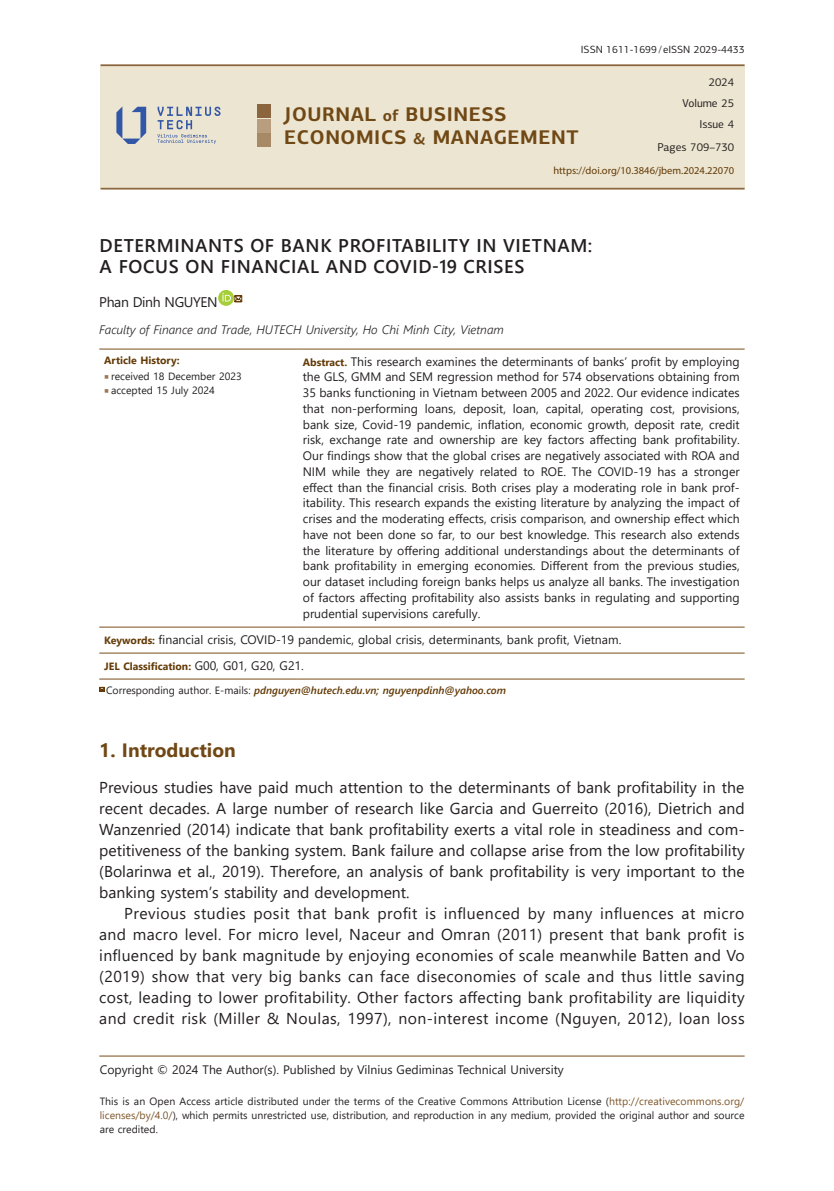
<style>
.page{position:relative;width:834px;height:1191px;background:#fff}
.page>*{position:absolute;margin:0;border:0;box-sizing:border-box;transform-origin:0 0}
.t1{font:700 19.78px/22.6px "PF Centro Sans Pro";letter-spacing:.03em;color:#704815}
.t2{font:700 19.25px "Segoe UI";color:#704815}
.t3{font:600 18.38px/21px "Segoe UI";letter-spacing:.035em;color:#231f20}
.t4{font:15.75px/21px "Segoe UI";letter-spacing:.015em;color:#231f20;text-align:justify}
.t5{font:14px "Segoe UI";letter-spacing:-.025em;color:#231f20}
.t6{font:12.25px/15.8px "Segoe UI";color:#231f20;text-align:justify}
.t7{font:italic 300 12.25px "Segoe UI";color:#231f20}
.t8{font:11.38px/21.2px "PF Centro Sans Pro";color:#231f20;text-align:right}
.t9{font:10.5px/14px "Segoe UI";color:#231f20;text-align:justify}
.t10{font:italic 600 10.5px "Segoe UI";color:#633a06}
.t11{font:700 10.5px "Segoe UI";color:#633a06}
.t12{font:10.5px "Myriad Pro";color:#633a06}
.t13{font:10.5px "PF Centro Sans Pro";color:#231f20}
.s1{font-size:16.1px}
.s2{font-weight:700;font-size:10.5px;color:#633a06}
.s3{font-family:"Minion Pro";font-size:12.25px;color:#9a7750}
.s4{font-weight:400;font-size:12.25px;color:#231f20}
.s5{font-weight:400;font-style:normal;color:#231f20}
.s6{color:#7d5529}
</style>
<div class="page">
<hr style="left:99px;top:1055px;width:645px;height:1px;background:#9a7750">
<div style="left:100px;top:66px;width:644px;height:122px;background:#ece5d1"></div>
<hr style="left:100px;top:64px;width:644px;height:2px;background:#8b653d">
<hr style="left:100px;top:188px;width:644px;height:1px;background:#8b653d">
<svg style="left:116px;top:106px;width:30px;height:38px"></svg>
<svg style="left:158px;top:107px;width:62px;height:37px"></svg>
<div style="left:257px;top:105px;width:13px;height:13px;background:#8b653d"></div>
<div style="left:257px;top:133px;width:13px;height:14px;background:#a88966"></div>
<div style="left:257px;top:119px;width:13px;height:13px;background:#b99d7f"></div>
<svg style="left:218px;top:290px;width:16px;height:16px"></svg>
<svg style="left:222px;top:293px;width:21px;height:10px"></svg>
<hr style="left:99px;top:348px;width:199px;height:2px;background:#9a7750">
<hr style="left:298px;top:348px;width:446px;height:2px;background:#9a7750">
<hr style="left:99px;top:626px;width:199px;height:2px;background:#9a7750">
<hr style="left:298px;top:626px;width:446px;height:2px;background:#9a7750">
<hr style="left:99px;top:652px;width:199px;height:2px;background:#9a7750">
<hr style="left:298px;top:652px;width:446px;height:2px;background:#9a7750">
<hr style="left:99px;top:678px;width:199px;height:1px;background:#9a7750">
<hr style="left:298px;top:678px;width:446px;height:1px;background:#9a7750">
<svg style="left:99px;top:687px;width:6px;height:5px"></svg>
<p class="t13" style="left:580px;top:43px;width:165px">ISSN 1611-1699/eISSN 2029-4433</p>
<p class="t8" style="left:682px;top:71px;width:53px">2024<br>Volume 25<br>Issue 4</p>
<p class="t8" style="left:657px;top:136px;width:78px">Pages 709–730</p>
<p class="t12" style="left:553px;top:164px;width:182px">https://doi.org/10.3846/jbem.2024.22070</p>
<h1 class="t1" style="left:284px;top:103px;width:296px">JOURNAL <span class="s1">of</span> BUSINESS<br>ECONOMICS <span class="s1">&amp;</span> MANAGEMENT</h1>
<h3 class="t3" style="left:100px;top:233px;width:494px">DETERMINANTS OF BANK PROFITABILITY IN VIETNAM:<br>A FOCUS ON FINANCIAL AND COVID-19 CRISES</h3>
<p class="t5" style="left:99px;top:289px;width:120px">Phan Dinh NGUYEN</p>
<p class="t7" style="left:99px;top:318px;width:406px">Faculty of Finance and Trade, HUTECH University, Ho Chi Minh City, Vietnam</p>
<p class="t11" style="left:104px;top:351px;width:77px">Article History:</p>
<p class="t6" style="left:303px;top:352px;width:438px"><span class="s2">Abstract.</span> This research examines the determinants of banks’ profit by employing the GLS, GMM and SEM regression method for 574 observations obtaining from 35 banks functioning in Vietnam between 2005 and 2022. Our evidence indicates that non-performing loans, deposit, loan, capital, operating cost, provisions, bank size, Covid-19 pandemic, inflation, economic growth, deposit rate, credit risk, exchange rate and ownership are key factors affecting bank profitability.<br>Our findings show that the global crises are negatively associated with ROA and NIM while they are negatively related to ROE. The COVID-19 has a stronger effect than the financial crisis. Both crises play a moderating role in bank prof&shy;itability. This research expands the existing literature by analyzing the impact of crises and the moderating effects, crisis comparison, and ownership effect which have not been done so far, to our best knowledge. This research also extends the literature by offering additional understandings about the determinants of bank profitability in emerging economies. Different from the previous studies, our dataset including foreign banks helps us analyze all banks. The investigation of factors affecting profitability also assists banks in regulating and supporting prudential supervisions carefully.</p>
<p class="t9" style="left:104px;top:369px;width:139px"><span class="s3">■</span> received 18 December 2023</p>
<p class="t9" style="left:104px;top:383px;width:112px"><span class="s3">■</span> accepted 15 July 2024</p>
<p class="t6" style="left:104px;top:630px;width:518px"><span class="s2">Keywords:</span> financial crisis, COVID-19 pandemic, global crisis, determinants, bank profit, Vietnam.</p>
<p class="t11" style="left:104px;top:656px;width:201px">JEL Classification: <span class="s4">G00, G01, G20, G21.</span></p>
<p class="t10" style="left:106px;top:680px;width:401px"><span class="s5">Corresponding author. E-mails:</span> pdnguyen@hutech.edu.vn; nguyenpdinh@yahoo.com</p>
<h2 class="t2" style="left:99px;top:732px;width:138px">1. Introduction</h2>
<p class="t4" style="left:99px;top:775px;width:646px">Previous studies have paid much attention to the determinants of bank profitability in the recent decades. A large number of research like Garcia and Guerreito (2016), Dietrich and Wanzenried (2014) indicate that bank profitability exerts a vital role in steadiness and com&shy;petitiveness of the banking system. Bank failure and collapse arise from the low profitability (Bolarinwa et al., 2019). Therefore, an analysis of bank profitability is very important to the banking system’s stability and development.</p>
<p class="t4" style="left:99px;top:901px;width:647px;text-indent:25px">Previous studies posit that bank profit is influenced by many influences at micro and macro level. For micro level, Naceur and Omran (2011) present that bank profit is influenced by bank magnitude by enjoying economies of scale meanwhile Batten and Vo (2019) show that very big banks can face diseconomies of scale and thus little saving cost, leading to lower profitability. Other factors affecting bank profitability are liquidity and credit risk (Miller &amp; Noulas, 1997), non-interest income (Nguyen, 2012), loan loss</p>
<p class="t6" style="left:100px;top:1060px;width:465px">Copyright © 2024 The Author(s). Published by Vilnius Gediminas Technical University</p>
<p class="t9" style="left:100px;top:1093px;width:646px">This is an Open Access article distributed under the terms of the Creative Commons Attribution License (<span class="s6">http://creativecommons.org/ licenses/by/4.0/</span>), which permits unrestricted use, distribution, and reproduction in any medium, provided the original author and source are credited.</p>
</div>
